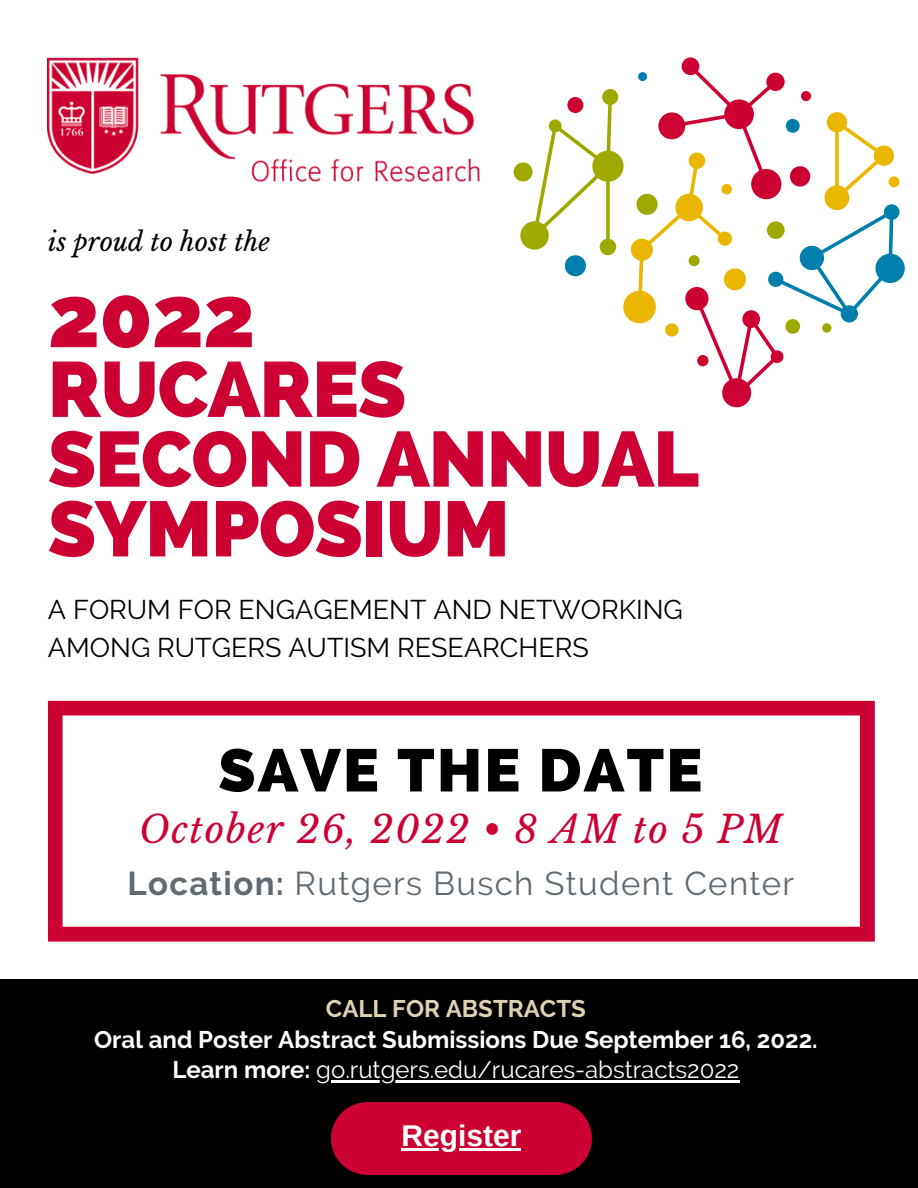
<style>
.page{position:relative;width:918px;height:1188px;background:#fff}
.page>*{position:absolute;margin:0;border:0;box-sizing:border-box;transform-origin:0 0}
.t1{font:800 87px "Raleway";color:#c03}
.t2{font:800 78px/69.8px "Raleway";letter-spacing:-.01em;color:#c03}
.t3{font:800 60px "Raleway";letter-spacing:.04em;color:#000}
.t4{font:italic 37.5px "Libre Baskerville";letter-spacing:.04em;color:#c03}
.t5{font:33px "Raleway";letter-spacing:.04em;color:#5f6a72}
.t6{font:700 30px "Arimo";color:#fff}
.t7{font:27px/37.2px "Raleway";color:#000}
.t8{font:italic 25.5px "Libre Baskerville";color:#000}
.t9{font:700 24px/30.3px "Raleway";color:#fff;text-align:center}
.t10{font:700 24px "Raleway";color:#dfd2b3}
.s1{font-weight:700}
.s2{font-weight:400}
</style>
<div class="page">
<div style="left:0;top:980px;width:918px;height:208px;background:#000"></div>
<img style="left:48px;top:57px;width:432px;height:125px">
<div style="left:592px;top:151px;width:32px;height:31px;background:#9ea900;border-radius:50%"></div>
<div style="left:602px;top:89px;width:16px;height:16px;background:#9ea900;border-radius:50%"></div>
<div style="left:520px;top:221px;width:29px;height:29px;background:#9ea900;border-radius:50%"></div>
<div style="left:600px;top:239px;width:16px;height:16px;background:#9ea900;border-radius:50%"></div>
<div style="left:631px;top:239px;width:22px;height:22px;background:#ebb600;border-radius:50%"></div>
<div style="left:623px;top:291px;width:33px;height:32px;background:#ebb600;border-radius:50%"></div>
<div style="left:682px;top:57px;width:17px;height:18px;background:#c03;border-radius:50%"></div>
<div style="left:884px;top:204px;width:15px;height:16px;background:#007fac;border-radius:50%"></div>
<div style="left:875px;top:254px;width:30px;height:29px;background:#007fac;border-radius:50%"></div>
<div style="left:722px;top:378px;width:29px;height:29px;background:#c03;border-radius:50%"></div>
<svg style="left:532px;top:97px;width:80px;height:150px"></svg>
<svg style="left:638px;top:65px;width:256px;height:334px"></svg>
<div style="left:638px;top:72px;width:9px;height:9px;background:#007fac;border-radius:50%"></div>
<div style="left:565px;top:255px;width:21px;height:21px;background:#007fac;border-radius:50%"></div>
<div style="left:786px;top:119px;width:14px;height:14px;background:#007fac;border-radius:50%"></div>
<div style="left:514px;top:162px;width:19px;height:19px;background:#9ea900;border-radius:50%"></div>
<div style="left:636px;top:194px;width:22px;height:21px;background:#9ea900;border-radius:50%"></div>
<div style="left:785px;top:319px;width:15px;height:15px;background:#9ea900;border-radius:50%"></div>
<div style="left:822px;top:323px;width:9px;height:10px;background:#9ea900;border-radius:50%"></div>
<div style="left:767px;top:221px;width:18px;height:18px;background:#9ea900;border-radius:50%"></div>
<div style="left:689px;top:255px;width:11px;height:11px;background:#9ea900;border-radius:50%"></div>
<div style="left:721px;top:184px;width:11px;height:10px;background:#ebb600;border-radius:50%"></div>
<div style="left:724px;top:268px;width:22px;height:22px;background:#ebb600;border-radius:50%"></div>
<div style="left:665px;top:323px;width:13px;height:14px;background:#ebb600;border-radius:50%"></div>
<div style="left:889px;top:176px;width:10px;height:11px;background:#ebb600;border-radius:50%"></div>
<div style="left:790px;top:166px;width:20px;height:21px;background:#c03;border-radius:50%"></div>
<div style="left:801px;top:91px;width:10px;height:10px;background:#c03;border-radius:50%"></div>
<div style="left:697px;top:355px;width:12px;height:11px;background:#c03;border-radius:50%"></div>
<div style="left:567px;top:97px;width:16px;height:16px;background:#c03;border-radius:50%"></div>
<svg style="left:48px;top:701px;width:827px;height:241px"></svg>
<div style="left:331px;top:1102px;width:261px;height:73px;background:#c03;border-radius:37px"></div>
<hr style="left:316px;top:1080px;width:423px;height:3px;background:#fff">
<hr style="left:401px;top:1149px;width:120px;height:2px;background:#fff">
<p class="t8" style="left:48px;top:226px;width:224px">is proud to host the</p>
<h1 class="t1" style="left:48px;top:265px;width:209px">2022</h1>
<h2 class="t2" style="left:48px;top:355px;width:653px">RUCARES<br>SECOND ANNUAL<br>SYMPOSIUM</h2>
<p class="t7" style="left:48px;top:591px;width:636px">A FORUM FOR ENGAGEMENT AND NETWORKING<br>AMONG RUTGERS AUTISM RESEARCHERS</p>
<h3 class="t3" style="left:218px;top:735px;width:485px">SAVE THE DATE</h3>
<h3 class="t4" style="left:139px;top:807px;width:645px">October 26, 2022 • 8 AM to 5 PM</h3>
<h3 class="t5" style="left:128px;top:864px;width:668px"><span class="s1">Location:</span> Rutgers Busch Student Center</h3>
<p class="t10" style="left:326px;top:995px;width:262px">CALL FOR ABSTRACTS</p>
<p class="t9" style="left:94px;top:1024px;width:725px">Oral and Poster Abstract Submissions Due September 16, 2022.<br>Learn more: <span class="s2">go.rutgers.edu/rucares-abstracts2022</span></p>
<p class="t6" style="left:401px;top:1119px;width:121px">Register</p>
</div>
